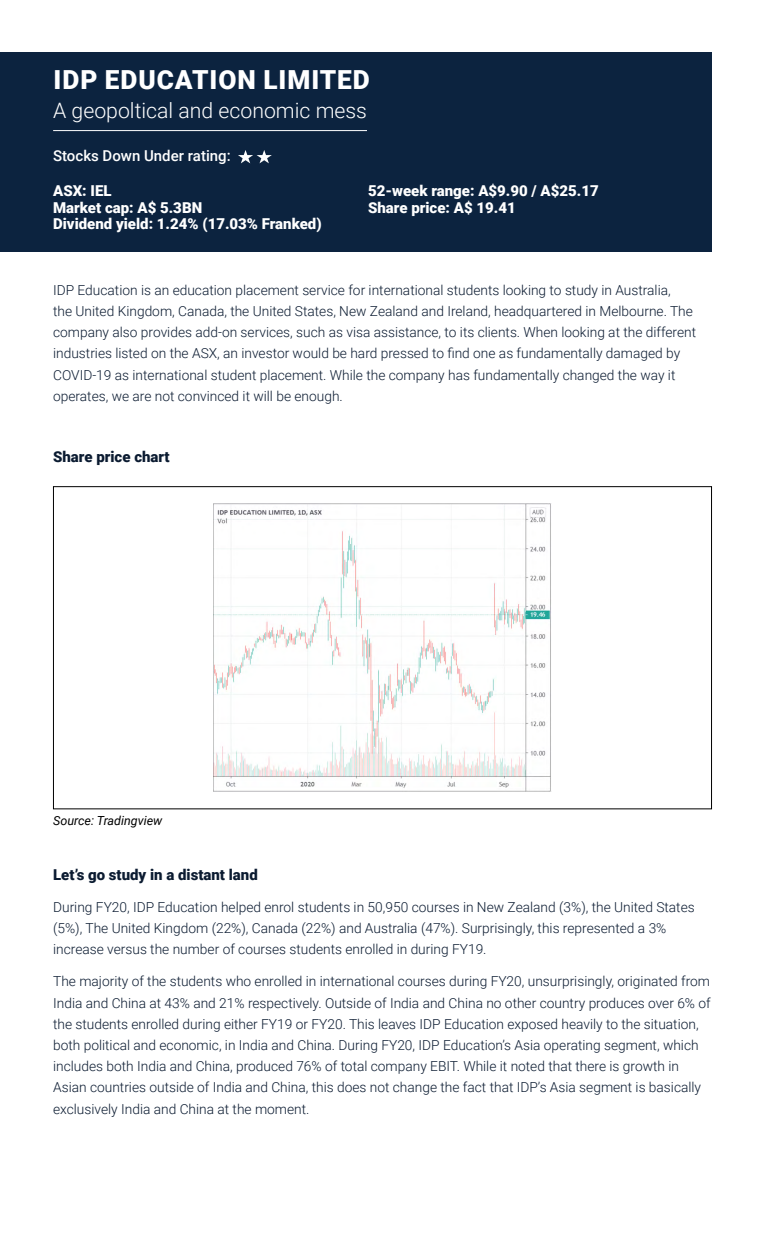
<style>
.page{position:relative;width:765px;height:1260px;background:#fff}
.page>*{position:absolute;margin:0;border:0;box-sizing:border-box;transform-origin:0 0}
.t1{font:900 26.25px "Roboto";letter-spacing:.035em;color:#fff}
.t2{font:300 21.25px "Roboto";color:#fff}
.t3{font:900 15px "Roboto";color:#fff}
.t4{font:900 15px "Roboto";color:#0b1b31}
.t5{font:500 15px "Roboto";color:#fff}
.t6{font:300 13.75px/21.2px "Roboto";color:#0b1b31}
.t7{font:italic 12.5px "Roboto";color:#000}
</style>
<div class="page">
<div style="left:0;top:52px;width:712px;height:200px;background:#0c233f"></div>
<hr style="left:53px;top:130px;width:314px;height:1px;background:#fff">
<img style="left:214px;top:504px;width:337px;height:288px">
<svg style="left:238px;top:150px;width:34px;height:13px"></svg>
<h1 class="t1" style="left:54px;top:62px;width:318px">IDP EDUCATION LIMITED</h1>
<h2 class="t2" style="left:53px;top:96px;width:315px">A geopoltical and economic mess</h2>
<p class="t5" style="left:53px;top:145px;width:179px">Stocks Down Under rating:</p>
<p class="t3" style="left:53px;top:180px;width:60px">ASX: IEL</p>
<p class="t3" style="left:368px;top:180px;width:232px">52-week range: A$9.90 / A$25.17</p>
<p class="t3" style="left:53px;top:197px;width:151px">Market cap: A$ 5.3BN</p>
<p class="t3" style="left:368px;top:197px;width:149px">Share price: A$ 19.41</p>
<p class="t3" style="left:53px;top:214px;width:270px">Dividend yield: 1.24% (17.03% Franked)</p>
<p class="t6" style="left:53px;top:279px;width:645px">IDP Education is an education placement service for international students looking to study in Australia,<br>the United Kingdom, Canada, the United States, New Zealand and Ireland, headquartered in Melbourne. The company also provides add-on services, such as visa assistance, to its clients. When looking at the different industries listed on the ASX, an investor would be hard pressed to find one as fundamentally damaged by COVID-19 as international student placement. While the company has fundamentally changed the way it operates, we are not convinced it will be enough.</p>
<p class="t4" style="left:53px;top:446px;width:118px">Share price chart</p>
<p class="t7" style="left:53px;top:812px;width:111px">Source: Tradingview</p>
<p class="t4" style="left:53px;top:864px;width:206px">Let’s go study in a distant land</p>
<p class="t6" style="left:53px;top:896px;width:643px">During FY20, IDP Education helped enrol students in 50,950 courses in New Zealand (3%), the United States (5%), The United Kingdom (22%), Canada (22%) and Australia (47%). Surprisingly, this represented a 3% increase versus the number of courses students enrolled in during FY19.</p>
<p class="t6" style="left:53px;top:970px;width:659px">The majority of the students who enrolled in international courses during FY20, unsurprisingly, originated from India and China at 43% and 21% respectively. Outside of India and China no other country produces over 6% of the students enrolled during either FY19 or FY20. This leaves IDP Education exposed heavily to the situation, both political and economic, in India and China. During FY20, IDP Education’s Asia operating segment, which includes both India and China, produced 76% of total company EBIT. While it noted that there is growth in Asian countries outside of India and China, this does not change the fact that IDP’s Asia segment is basically exclusively India and China at the moment.</p>
</div>
